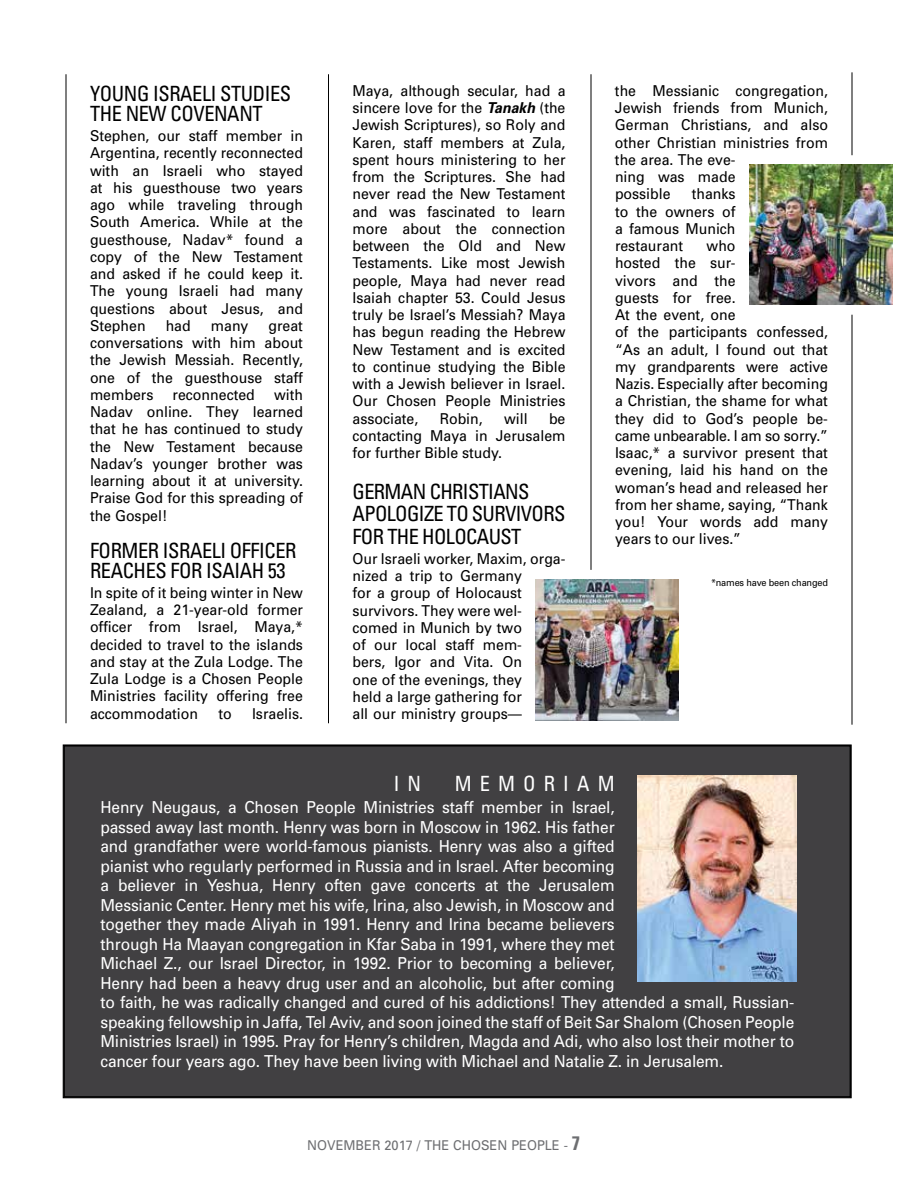
<style>
.page{position:relative;width:918px;height:1188px;background:#fff}
.page>*{position:absolute;margin:0;border:0;box-sizing:border-box;transform-origin:0 0}
.t1{font:condensed 21px/19.5px "Univers";letter-spacing:-.02em;color:#000}
.t2{font:condensed 21px "Univers";letter-spacing:.4em;color:#fff}
.t3{font:16.5px/19.5px "Univers";letter-spacing:-.01em;color:#fff;scale:.94 1}
.t4{font:15px/17.2px "Univers";color:#000;text-align:justify;scale:.94 1}
.t5{font:13.5px "Univers";color:#6d6e71;scale:.95 1}
.t6{font:9.75px "Univers";letter-spacing:-.02em;color:#000;scale:.94 1}
.s1{font-weight:700;font-style:italic}
.s2{font-weight:700;font-stretch:condensed;font-size:19.5px}
</style>
<div class="page">
<div style="left:63px;top:745px;width:789px;height:353px;background:#414042"></div>
<hr style="left:328px;top:74px;width:1px;height:649px;background:#000">
<hr style="left:66px;top:74px;width:1px;height:649px;background:#000">
<hr style="left:591px;top:74px;width:1px;height:496px;background:#000">
<hr style="left:852px;top:315px;width:1px;height:410px;background:#000">
<hr style="left:852px;top:72px;width:1px;height:83px;background:#000">
<img style="left:637px;top:776px;width:159px;height:206px">
<img style="left:749px;top:164px;width:143px;height:141px">
<img style="left:536px;top:579px;width:143px;height:142px">
<h1 class="t1" style="left:90px;top:84px;width:203px">YOUNG ISRAELI STUDIES<br>THE NEW COVENANT</h1>
<p class="t4" style="left:90px;top:127px;width:228px">Stephen, our staff member in Argentina, recently reconnected with an Israeli who stayed at his guesthouse two years ago while traveling through South America. While at the guesthouse, Nadav* found a copy of the New Testament and asked if he could keep it.<br>The young Israeli had many questions about Jesus, and Stephen</p>
<p class="t4" style="left:166px;top:317px;width:28px">had</p>
<p class="t4" style="left:211px;top:317px;width:42px">many</p>
<p class="t4" style="left:90px;top:317px;width:228px;text-indent:179px">great conversations with him about the Jewish Messiah. Recently, one of the guesthouse staff members</p>
<p class="t4" style="left:90px;top:386px;width:228px;text-indent:184px">with Nadav online. They learned that he has continued to study the New Testament because Nadav’s younger brother was learning about it at university.<br>Praise God for this spreading of the Gospel!</p>
<h1 class="t1" style="left:90px;top:541px;width:208px">FORMER ISRAELI OFFICER<br>REACHES FOR ISAIAH 53</h1>
<p class="t4" style="left:90px;top:584px;width:228px">In spite of it being winter in New Zealand, a 21-year-old former officer from Israel, Maya,* decided to travel to the islands and stay at the Zula Lodge. The Zula Lodge is a Chosen People Ministries facility offering free accommodation</p>
<p class="t4" style="left:173px;top:386px;width:89px">reconnected</p>
<p class="t4" style="left:218px;top:705px;width:16px">to</p>
<p class="t4" style="left:252px;top:705px;width:56px">Israelis.</p>
<p class="t4" style="left:352px;top:82px;width:228px">Maya, although secular, had a sincere love for the <span class="s1">Tanakh</span> (the Jewish Scriptures), so Roly and Karen, staff members at Zula, spent hours ministering to her from the Scriptures. She had never read the New Testament and was fascinated to learn more about the connection between the Old and New Testaments. Like most Jewish people, Maya had never read Isaiah chapter 53. Could Jesus truly be Israel’s Messiah? Maya has begun reading the Hebrew New Testament and is excited to continue studying the Bible with a Jewish believer in Israel.<br>Our Chosen People Ministries associate,</p>
<p class="t4" style="left:352px;top:410px;width:228px;text-indent:197px">be contacting Maya in Jerusalem for further Bible study.</p>
<h1 class="t1" style="left:352px;top:480px;width:215px;line-height:22.5px">GERMAN CHRISTIANS<br>APOLOGIZE TO SURVIVORS<br>FOR THE HOLOCAUST</h1>
<p class="t4" style="left:352px;top:550px;width:228px;text-align:left">Our Israeli worker, Maxim, orga&shy;nized a trip to Germany<br>for a group of Holocaust survivors. They were wel&shy;comed in Munich by two<br>of our local staff mem-<br>bers, Igor and Vita. On<br>one of the evenings, they<br>held a large gathering for<br>all our ministry groups—</p>
<p class="t4" style="left:440px;top:410px;width:47px">Robin,</p>
<p class="t4" style="left:504px;top:410px;width:27px">will</p>
<p class="t4" style="left:615px;top:82px;width:228px;text-align:left">the Messianic congregation,<br>Jewish friends from Munich,<br>German Christians, and also other Christian ministries from the area. The eve-<br>ning was made<br>possible</p>
<p class="t4" style="left:615px;top:186px;width:130px;text-indent:77px">thanks to the owners of a famous Munich restaurant</p>
<p class="t4" style="left:615px;top:237px;width:228px;text-align:left;text-indent:92px">who<br>hosted the sur-<br>vivors and the<br>guests for free.<br>At the event, one<br>of the participants confessed, “As an adult, I found out that my grandparents were active<br>Nazis. Especially after becoming a Christian, the shame for what they did to God’s people be&shy;came unbearable. I am so sorry.”<br>Isaac,* a survivor present that evening, laid his hand on the woman’s head and released her from her shame, saying, “Thank you! Your words add many years to our lives.”</p>
<p class="t6" style="left:711px;top:577px;width:126px">*names have been changed</p>
<h1 class="t2" style="left:394px;top:770px;width:29px">I N</h1>
<h1 class="t2" style="left:455px;top:770px;width:162px">MEMORIAM</h1>
<p class="t3" style="left:100px;top:798px;width:740px">Henry Neugaus, a Chosen People Ministries staff member in Israel,<br>passed away last month. Henry was born in Moscow in 1962. His father<br>and grandfather were world-famous pianists. Henry was also a gifted<br>pianist who regularly performed in Russia and in Israel. After becoming<br>a believer in Yeshua, Henry often gave concerts at the Jerusalem<br>Messianic Center. Henry met his wife, Irina, also Jewish, in Moscow and<br>together they made Aliyah in 1991. Henry and Irina became believers<br>through Ha Maayan congregation in Kfar Saba in 1991, where they met<br>Michael Z., our Israel Director, in 1992. Prior to becoming a believer,<br>Henry had been a heavy drug user and an alcoholic, but after coming<br>to faith, he was radically changed and cured of his addictions! They attended a small, Russian&shy;speaking fellowship in Jaffa, Tel Aviv, and soon joined the staff of Beit Sar Shalom (Chosen People Ministries Israel) in 1995. Pray for Henry’s children, Magda and Adi, who also lost their mother to cancer four years ago. They have been living with Michael and Natalie Z. in Jerusalem.</p>
<p class="t5" style="left:307px;top:1137px;width:289px">NOVEMBER 2017 / THE CHOSEN PEOPLE - <span class="s2">7</span></p>
</div>
